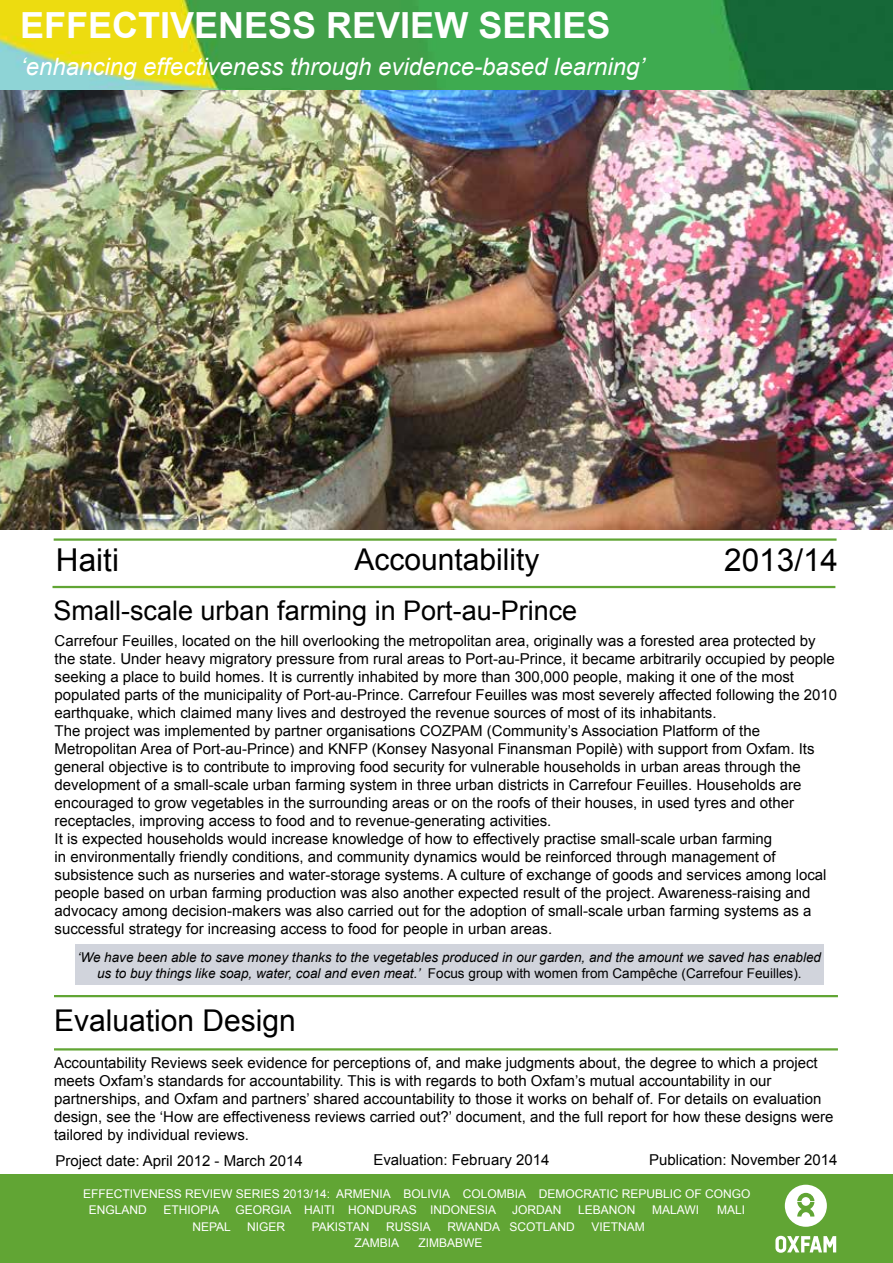
<style>
.page{position:relative;width:893px;height:1263px;background:#fff}
.page>*{position:absolute;margin:0;border:0;box-sizing:border-box;transform-origin:0 0}
.t1{font:700 36px "Arial";color:#fff}
.t2{font:31.5px "Arial";color:#000}
.t3{font:30px "Arial";color:#000}
.t4{font:27px "Arial";color:#000}
.t5{font:italic 24px "Arial";color:#fff}
.t6{font:15px/18px "Arial";color:#000}
.t7{font:italic 13.5px/16.2px "Arial";color:#000;text-align:center}
.t8{font:12px/16.5px "Arial";color:#fff}
.s1{font-style:normal}
</style>
<div class="page">
<img style="left:0;top:0;width:893px;height:90px">
<div style="left:0;top:1174px;width:893px;height:89px;background:#61a534"></div>
<svg style="left:785px;top:1185px;width:42px;height:42px"></svg>
<svg style="left:775px;top:1236px;width:61px;height:17px"></svg>
<img style="left:0;top:90px;width:893px;height:439px">
<hr style="left:54px;top:995px;width:784px;height:2px;background:#61a534">
<hr style="left:54px;top:1048px;width:784px;height:2px;background:#61a534">
<hr style="left:52px;top:586px;width:783px;height:2px;background:#61a534">
<hr style="left:54px;top:538px;width:783px;height:3px;background:#61a534">
<div style="left:75px;top:944px;width:748px;height:41px;background:#d1d4dc"></div>
<h1 class="t1" style="left:20px;top:2px;width:592px">EFFECTIVENESS REVIEW SERIES</h1>
<h3 class="t5" style="left:21px;top:51px;width:626px">‘enhancing effectiveness through evidence-based learning’</h3>
<h2 class="t2" style="left:56px;top:540px;width:64px">Haiti</h2>
<h3 class="t3" style="left:354px;top:540px;width:187px">Accountability</h3>
<h2 class="t2" style="left:724px;top:540px;width:115px">2013/14</h2>
<h3 class="t4" style="left:54px;top:592px;width:525px">Small-scale urban farming in Port-au-Prince</h3>
<p class="t6" style="left:55px;top:631px;width:784px">Carrefour Feuilles, located on the hill overlooking the metropolitan area, originally was a forested area protected by the state. Under heavy migratory pressure from rural areas to Port-au-Prince, it became arbitrarily occupied by people seeking a place to build homes. It is currently inhabited by more than 300,000 people, making it one of the most populated parts of the municipality of Port-au-Prince. Carrefour Feuilles was most severely affected following the 2010 earthquake, which claimed many lives and destroyed the revenue sources of most of its inhabitants.<br>The project was implemented by partner organisations COZPAM (Community’s Association Platform of the Metropolitan Area of Port-au-Prince) and KNFP (Konsey Nasyonal Finansman Popilè) with support from Oxfam. Its general objective is to contribute to improving food security for vulnerable households in urban areas through the development of a small-scale urban farming system in three urban districts in Carrefour Feuilles. Households are encouraged to grow vegetables in the surrounding areas or on the roofs of their houses, in used tyres and other receptacles, improving access to food and to revenue-generating activities.<br>It is expected households would increase knowledge of how to effectively practise small-scale urban farming<br>in environmentally friendly conditions, and community dynamics would be reinforced through management of subsistence such as nurseries and water-storage systems. A culture of exchange of goods and services among local people based on urban farming production was also another expected result of the project. Awareness-raising and advocacy among decision-makers was also carried out for the adoption of small-scale urban farming systems as a successful strategy for increasing access to food for people in urban areas.</p>
<p class="t7" style="left:78px;top:949px;width:745px">‘We have been able to save money thanks to the vegetables produced in our garden, and the amount we saved has enabled us to buy things like soap, water, coal and even meat.’ <span class="s1">Focus group with women from Campêche (Carrefour Feuilles).</span></p>
<h3 class="t3" style="left:54px;top:1001px;width:243px">Evaluation Design</h3>
<p class="t6" style="left:54px;top:1054px;width:781px">Accountability Reviews seek evidence for perceptions of, and make judgments about, the degree to which a project meets Oxfam’s standards for accountability. This is with regards to both Oxfam’s mutual accountability in our partnerships, and Oxfam and partners’ shared accountability to those it works on behalf of. For details on evaluation design, see the ‘How are effectiveness reviews carried out?’ document, and the full report for how these designs were tailored by individual reviews.</p>
<p class="t6" style="left:55px;top:1152px;width:249px">Project date: April 2012 - March 2014</p>
<p class="t6" style="left:373px;top:1151px;width:177px">Evaluation: February 2014</p>
<p class="t6" style="left:649px;top:1151px;width:190px">Publication: November 2014</p>
<p class="t8" style="left:89px;top:1185px;width:663px;text-indent:-5px">EFFECTIVENESS REVIEW SERIES 2013/14: ARMENIA BOLIVIA COLOMBIA DEMOCRATIC REPUBLIC OF CONGO<br>ENGLAND</p>
<p class="t8" style="left:163px;top:1202px;width:58px">ETHIOPIA</p>
<p class="t8" style="left:235px;top:1202px;width:262px">GEORGIA HAITI HONDURAS INDONESIA</p>
<p class="t8" style="left:512px;top:1202px;width:51px">JORDAN</p>
<p class="t8" style="left:578px;top:1202px;width:59px">LEBANON</p>
<p class="t8" style="left:652px;top:1202px;width:48px">MALAWI</p>
<p class="t8" style="left:717px;top:1202px;width:30px">MALI</p>
<p class="t8" style="left:192px;top:1218px;width:40px">NEPAL</p>
<p class="t8" style="left:247px;top:1218px;width:40px">NIGER</p>
<p class="t8" style="left:312px;top:1218px;width:59px">PAKISTAN</p>
<p class="t8" style="left:386px;top:1218px;width:46px">RUSSIA</p>
<p class="t8" style="left:447px;top:1218px;width:129px">RWANDA SCOTLAND</p>
<p class="t8" style="left:591px;top:1218px;width:55px">VIETNAM</p>
<p class="t8" style="left:355px;top:1235px;width:46px">ZAMBIA</p>
<p class="t8" style="left:419px;top:1235px;width:66px">ZIMBABWE</p>
</div>
